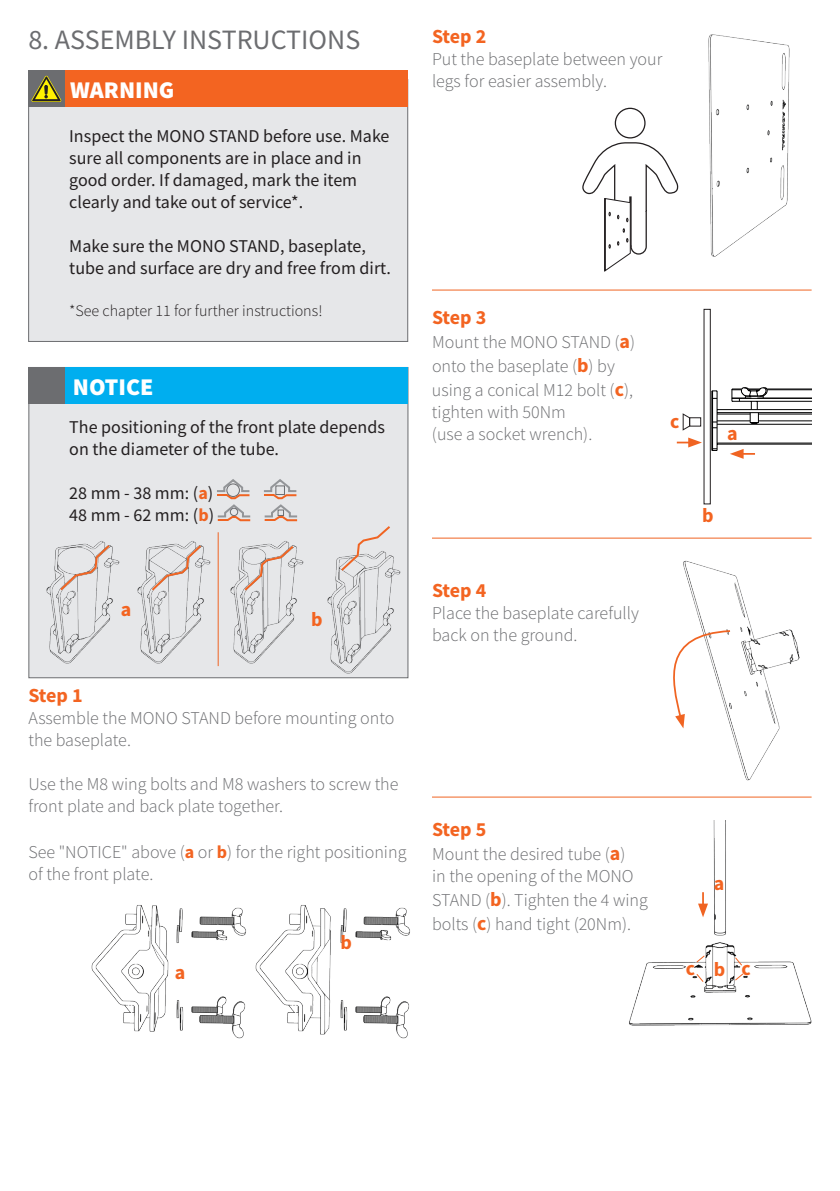
<style>
.page{position:relative;width:840px;height:1191px;background:#fff}
.page>*{position:absolute;margin:0;border:0;box-sizing:border-box;transform-origin:0 0}
.t1{font:28px "Source Sans Pro";color:#6c6d70}
.t2{font:900 24px "Source Sans Pro";color:#fff}
.t3{font:700 20px "Source Sans Pro";letter-spacing:-.02em;color:#f36421}
.t4{font:300 18px/22px "Source Sans Pro";color:#6c6d70}
.t5{font:18px/22px "Source Sans Pro";color:#231f20}
.t6{font:300 16px "Source Sans Pro";color:#231f20}
.s1{font-weight:700;color:#f06422}
.s2{font-weight:700;color:#f36421}
.s3{font-weight:700;font-size:20px;color:#f36421}
</style>
<div class="page">
<div style="left:29px;top:367px;width:379px;height:311px;background:#e6e7e9;border:1px solid #6c6d70"></div>
<div style="left:51px;top:367px;width:357px;height:36px;background:#00aeef"></div>
<div style="left:28px;top:367px;width:36px;height:36px;background:#6c6d70"></div>
<img style="left:708px;top:34px;width:82px;height:223px">
<img style="left:683px;top:560px;width:117px;height:221px">
<img style="left:629px;top:821px;width:183px;height:205px">
<img style="left:46px;top:541px;width:74px;height:123px">
<img style="left:137px;top:541px;width:74px;height:123px">
<img style="left:323px;top:556px;width:80px;height:121px">
<img style="left:230px;top:541px;width:74px;height:123px">
<hr style="left:218px;top:532px;width:1px;height:134px;background:#f06422">
<svg style="left:673px;top:629px;width:58px;height:99px"></svg>
<img style="left:91px;top:905px;width:319px;height:134px">
<div style="left:614px;top:108px;width:31px;height:30px;border:1px solid #231f20;border-radius:50%"></div>
<svg style="left:582px;top:142px;width:95px;height:130px"></svg>
<hr style="left:603px;top:198px;width:1px;height:73px;background:#231f20">
<svg style="left:676px;top:437px;width:25px;height:10px"></svg>
<svg style="left:711px;top:387px;width:100px;height:72px"></svg>
<div style="left:689px;top:417px;width:11px;height:9px;border:1px solid #231f20"></div>
<svg style="left:682px;top:413px;width:8px;height:17px"></svg>
<hr style="left:432px;top:538px;width:379px;height:1px;background:#f06422">
<hr style="left:432px;top:290px;width:379px;height:1px;background:#f06422">
<hr style="left:432px;top:796px;width:379px;height:1px;background:#f06422">
<svg style="left:697px;top:892px;width:10px;height:25px"></svg>
<svg style="left:734px;top:957px;width:8px;height:9px"></svg>
<svg style="left:695px;top:973px;width:8px;height:9px"></svg>
<svg style="left:695px;top:955px;width:9px;height:7px"></svg>
<svg style="left:734px;top:973px;width:9px;height:7px"></svg>
<svg style="left:217px;top:479px;width:34px;height:43px"></svg>
<div style="left:230px;top:508px;width:8px;height:8px;border:1px solid #6c6d70;border-radius:50%"></div>
<svg style="left:264px;top:479px;width:34px;height:43px"></svg>
<div style="left:277px;top:509px;width:7px;height:7px;border:1px solid #6c6d70"></div>
<svg style="left:58px;top:543px;width:54px;height:49px"></svg>
<svg style="left:149px;top:543px;width:54px;height:49px"></svg>
<svg style="left:242px;top:544px;width:53px;height:48px"></svg>
<svg style="left:339px;top:526px;width:53px;height:47px"></svg>
<div style="left:28px;top:79px;width:380px;height:263px;background:#e6e7e9;border:1px solid #6c6d70"></div>
<div style="left:57px;top:71px;width:351px;height:36px;background:#f36421"></div>
<div style="left:28px;top:71px;width:36px;height:36px;background:#6c6d70"></div>
<svg style="left:31px;top:76px;width:30px;height:26px"></svg>
<div style="left:44px;top:85px;width:4px;height:10px;border:1px solid #231f20"></div>
<h1 class="t1" style="left:28px;top:22px;width:333px">8. ASSEMBLY INSTRUCTIONS</h1>
<h2 class="t2" style="left:70px;top:73px;width:106px">WARNING</h2>
<p class="t5" style="left:69px;top:125px;width:321px">Inspect the MONO STAND before use. Make sure all components are in place and in good order. If damaged, mark the item clearly and take out of service*.</p>
<p class="t5" style="left:69px;top:235px;width:323px">Make sure the MONO STAND, baseplate, tube and surface are dry and free from dirt.</p>
<p class="t6" style="left:69px;top:300px;width:254px">*See chapter 11 for further instructions!</p>
<h2 class="t2" style="left:73px;top:370px;width:82px">NOTICE</h2>
<p class="t5" style="left:69px;top:416px;width:317px">The positioning of the front plate depends on the diameter of the tube.</p>
<p class="t5" style="left:69px;top:482px;width:146px">28 mm - 38 mm: (<span class="s1">a</span>)<br>48 mm - 62 mm: (<span class="s1">b</span>)</p>
<p class="t3" style="left:121px;top:596px;width:12px">a</p>
<p class="t3" style="left:311px;top:606px;width:13px">b</p>
<p class="t3" style="left:28px;top:681px;width:56px">Step 1</p>
<p class="t4" style="left:28px;top:706px;width:367px">Assemble the MONO STAND before mounting onto the baseplate.</p>
<p class="t4" style="left:28px;top:772px;width:371px">Use the M8 wing bolts and M8 washers to screw the front plate and back plate together.</p>
<p class="t4" style="left:28px;top:840px;width:379px">See "NOTICE" above (<span class="s2">a</span> or <span class="s2">b</span>) for the right positioning of the front plate.</p>
<p class="t3" style="left:175px;top:958px;width:12px">a</p>
<p class="t3" style="left:340px;top:929px;width:13px">b</p>
<p class="t3" style="left:432px;top:23px;width:56px">Step 2</p>
<p class="t4" style="left:432px;top:48px;width:232px">Put the baseplate between your legs for easier assembly.</p>
<p class="t3" style="left:432px;top:304px;width:56px">Step 3</p>
<p class="t4" style="left:432px;top:330px;width:205px;line-height:24px">Mount the MONO STAND (<span class="s3">a</span>) onto the baseplate (<span class="s3">b</span>) by using a conical M12 bolt (<span class="s3">c</span>),</p>
<p class="t4" style="left:432px;top:401px;width:162px">tighten with 50Nm (use a socket wrench).</p>
<p class="t3" style="left:432px;top:576px;width:56px">Step 4</p>
<p class="t4" style="left:432px;top:601px;width:208px">Place the baseplate carefully back on the ground.</p>
<p class="t3" style="left:670px;top:408px;width:11px">c</p>
<p class="t3" style="left:726px;top:419px;width:12px">a</p>
<p class="t3" style="left:701px;top:501px;width:13px">b</p>
<p class="t3" style="left:432px;top:815px;width:56px">Step 5</p>
<p class="t4" style="left:432px;top:843px;width:203px">Mount the desired tube (<span class="s3">a</span>) in the opening of the MONO</p>
<p class="t4" style="left:432px;top:888px;width:217px;line-height:24px">STAND (<span class="s3">b</span>). Tighten the 4 wing bolts (<span class="s3">c</span>) hand tight (20Nm).</p>
<p class="t3" style="left:713px;top:870px;width:12px">a</p>
<p class="t3" style="left:713px;top:956px;width:13px">b</p>
<p class="t3" style="left:685px;top:954px;width:11px">c</p>
<p class="t3" style="left:741px;top:954px;width:11px">c</p>
</div>
